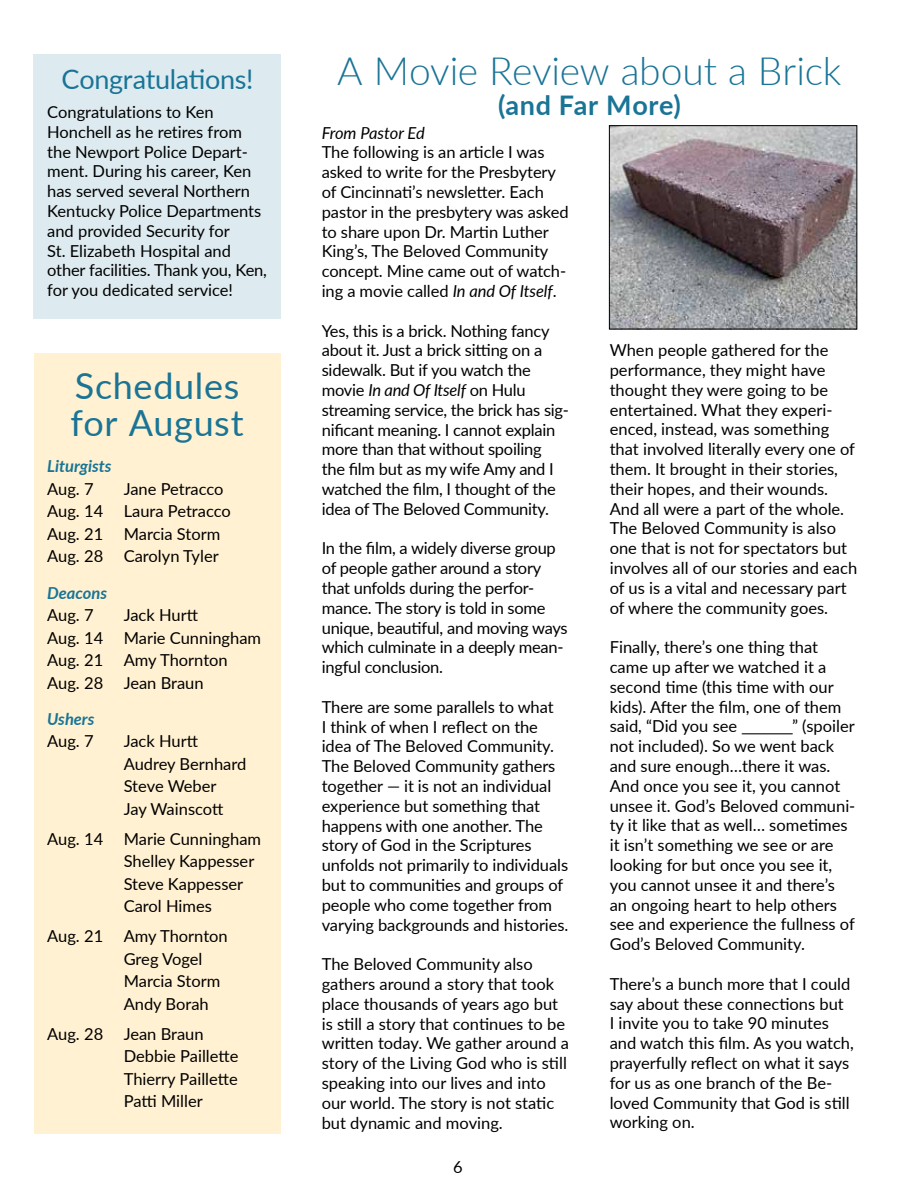
<style>
.page{position:relative;width:918px;height:1188px;background:#fff}
.page>*{position:absolute;margin:0;border:0;box-sizing:border-box;transform-origin:0 0}
.t1{font:300 39px "Lato";letter-spacing:-.005em;color:#197496}
.t2{font:36px/37.5px "Lato";letter-spacing:.02em;color:#197496}
.t3{font:27px "Lato";letter-spacing:-.01em;color:#197496}
.t4{font:700 27px "Lato";letter-spacing:.025em;color:#197496}
.t5{font:16.5px/19.8px "Lato";letter-spacing:-.005em;color:#000}
.t6{font:italic 700 16.5px "Lato";color:#197496}
.t7{font:italic 16.5px "Lato";letter-spacing:-.01em;color:#000}
.s1{font-style:italic}
</style>
<div class="page">
<div style="left:34px;top:354px;width:246px;height:780px;background:#fff1d1"></div>
<img style="left:611px;top:127px;width:244px;height:200px">
<div style="left:609px;top:125px;width:248px;height:204px;border:1px solid #000"></div>
<div style="left:34px;top:54px;width:247px;height:265px;background:#ddeaef"></div>
<h3 class="t3" style="left:62px;top:60px;width:193px">Congratulations!</h3>
<p class="t5" style="left:47px;top:101px;width:221px">Congratulations to Ken<br>Honchell as he retires from the Newport Police Depart&shy;ment. During his career, Ken has served several Northern<br>Kentucky Police Departments and provided Security for<br>St. Elizabeth Hospital and other facilities. Thank you, Ken, for you dedicated service!</p>
<h2 class="t2" style="left:70px;top:366px;width:175px">Schedules for August</h2>
<p class="t6" style="left:47px;top:454px;width:66px">Liturgists</p>
<p class="t5" style="left:47px;top:478px;width:48px">Aug. 7</p>
<p class="t5" style="left:47px;top:477px;width:185px;line-height:22.5px;text-indent:76px">Jane Petracco<br>Aug. 14 Laura Petracco<br>Aug. 21 Marcia Storm<br>Aug. 28 Carolyn Tyler</p>
<p class="t6" style="left:47px;top:580px;width:61px">Deacons</p>
<p class="t5" style="left:47px;top:604px;width:48px">Aug. 7</p>
<p class="t5" style="left:47px;top:603px;width:215px;line-height:22.5px;text-indent:76px">Jack Hurtt<br>Aug. 14 Marie Cunningham<br>Aug. 21 Amy Thornton<br>Aug. 28 Jean Braun</p>
<p class="t6" style="left:47px;top:706px;width:49px">Ushers</p>
<p class="t5" style="left:47px;top:730px;width:48px">Aug. 7</p>
<p class="t5" style="left:124px;top:729px;width:124px;line-height:22.5px">Jack Hurtt<br>Audrey Bernhard<br>Steve Weber<br>Jay Wainscott</p>
<p class="t5" style="left:124px;top:827px;width:139px;line-height:22.5px;text-indent:-76px">Aug. 14 Marie Cunningham<br>Shelley Kappesser<br>Steve Kappesser<br>Carol Himes</p>
<p class="t5" style="left:124px;top:924px;width:106px;line-height:22.5px;text-indent:-76px">Aug. 21 Amy Thornton<br>Greg Vogel<br>Marcia Storm<br>Andy Borah</p>
<p class="t5" style="left:124px;top:1022px;width:116px;line-height:22.5px;text-indent:-76px">Aug. 28 Jean Braun<br>Debbie Paillette<br>Thierry Paillette<br>Patti Miller</p>
<h1 class="t1" style="left:337px;top:44px;width:506px">A Movie Review about a Brick</h1>
<h3 class="t4" style="left:498px;top:86px;width:184px">(and Far More)</h3>
<p class="t7" style="left:322px;top:121px;width:105px">From Pastor Ed</p>
<p class="t5" style="left:322px;top:142px;width:248px">The following is an article I was asked to write for the Presbytery of Cincinnati’s newsletter. Each pastor in the presbytery was asked to share upon Dr. Martin Luther<br>King’s, The Beloved Community concept. Mine came out of watch&shy;ing a movie called <span class="s1">In and Of Itself</span>.</p>
<p class="t5" style="left:322px;top:320px;width:249px">Yes, this is a brick. Nothing fancy about it. Just a brick sitting on a sidewalk. But if you watch the movie <span class="s1">In and Of Itself</span> on Hulu streaming service, the brick has sig&shy;nificant meaning. I cannot explain more than that without spoiling the film but as my wife Amy and I watched the film, I thought of the idea of The Beloved Community.</p>
<p class="t5" style="left:322px;top:538px;width:247px">In the film, a widely diverse group of people gather around a story that unfolds during the perfor&shy;mance. The story is told in some unique, beautiful, and moving ways which culminate in a deeply mean&shy;ingful conclusion.</p>
<p class="t5" style="left:322px;top:696px;width:248px">There are some parallels to what<br>I think of when I reflect on the idea of The Beloved Community.<br>The Beloved Community gathers together — it is not an individual experience but something that happens with one another. The story of God in the Scriptures unfolds not primarily to individuals but to communities and groups of people who come together from varying backgrounds and histories.</p>
<p class="t5" style="left:322px;top:954px;width:249px">The Beloved Community also gathers around a story that took place thousands of years ago but is still a story that continues to be written today. We gather around a story of the Living God who is still speaking into our lives and into our world. The story is not static but dynamic and moving.</p>
<p class="t5" style="left:453px;top:1156px;width:11px">6</p>
<p class="t5" style="left:610px;top:340px;width:249px">When people gathered for the performance, they might have thought they were going to be entertained. What they experi&shy;enced, instead, was something that involved literally every one of them. It brought in their stories, their hopes, and their wounds.<br>And all were a part of the whole.<br>The Beloved Community is also one that is not for spectators but involves all of our stories and each of us is a vital and necessary part of where the community goes.</p>
<p class="t5" style="left:610px;top:637px;width:247px">Finally, there’s one thing that came up after we watched it a second time (this time with our kids). After the film, one of them said, “Did you see ________” (spoiler not included). So we went back and sure enough…there it was.<br>And once you see it, you cannot unsee it. God’s Beloved communi&shy;ty it like that as well… sometimes it isn’t something we see or are looking for but once you see it, you cannot unsee it and there’s an ongoing heart to help others see and experience the fullness of<br>God’s Beloved Community.</p>
<p class="t5" style="left:610px;top:973px;width:246px">There’s a bunch more that I could say about these connections but<br>I invite you to take 90 minutes and watch this film. As you watch, prayerfully reflect on what it says for us as one branch of the Be&shy;loved Community that God is still working on.</p>
</div>
